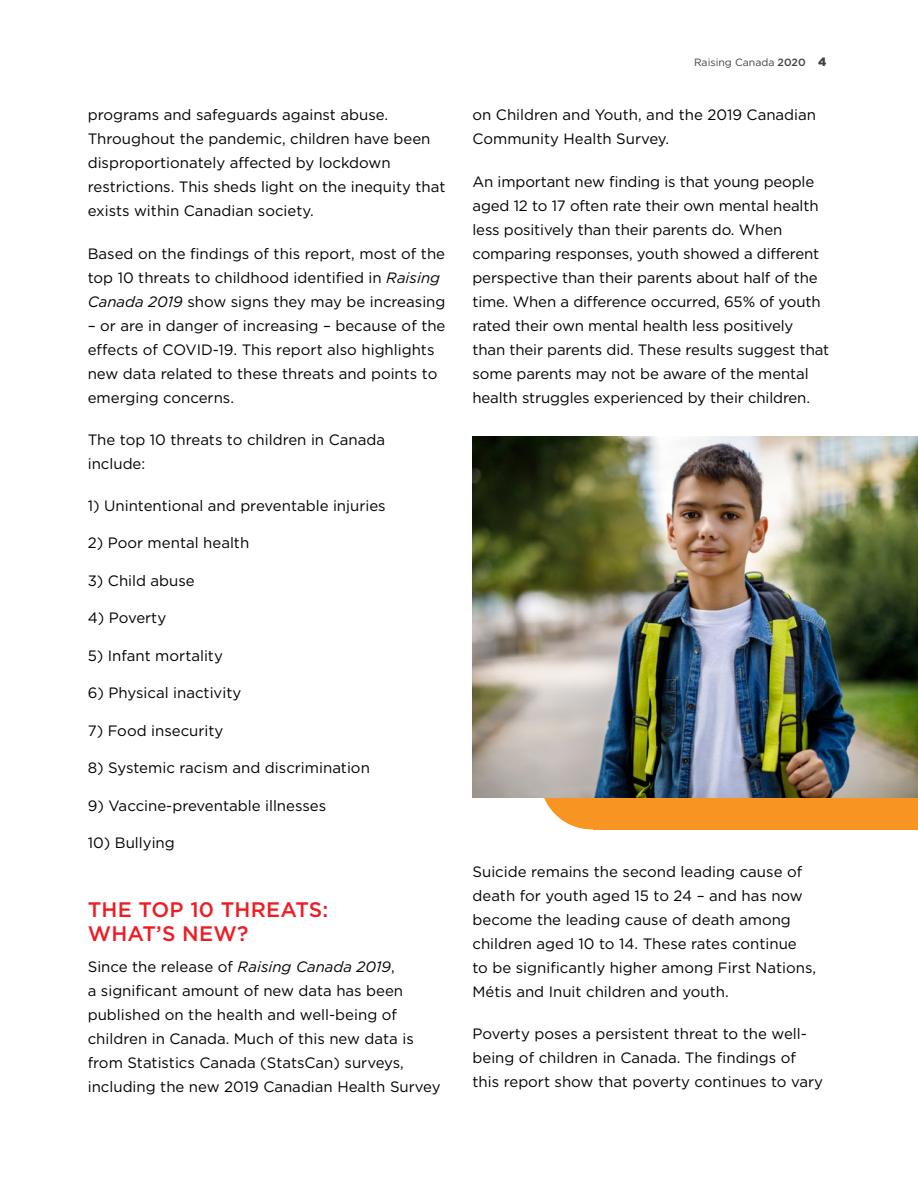
<style>
.page{position:relative;width:918px;height:1188px;background:#fff}
.page>*{position:absolute;margin:0;border:0;box-sizing:border-box;transform-origin:0 0}
.Subhead{font:500 21px/24px "Gotham HTF";letter-spacing:.01em;color:#ed1d24}
.body{font:15px/24px "Gotham HTF";color:#000}
.t1{font:10.5px "Gotham HTF";color:#414042}
.s1{font-style:italic}
.s2{font-weight:500}
.s3{font-weight:900;font-size:12px}
</style>
<div class="page">
<div style="left:540px;top:726px;width:104px;height:103px;background:#f89522;border-radius:50%"></div>
<div style="left:593px;top:771px;width:325px;height:59px;background:#f89522"></div>
<img style="left:472px;top:436px;width:446px;height:362px">
<p class="body" style="left:88px;top:103px;width:359px">programs and safeguards against abuse.<br>Throughout the pandemic, children have been disproportionately affected by lockdown restrictions. This sheds light on the inequity that exists within Canadian society.</p>
<p class="body" style="left:88px;top:241px;width:359px">Based on the findings of this report, most of the top 10 threats to childhood identified in <span class="s1">Raising<br>Canada 2019</span> show signs they may be increasing</p>
<p class="body" style="left:88px;top:313px;width:359px">– or are in danger of increasing – because of the effects of COVID-19. This report also highlights new data related to these threats and points to emerging concerns.</p>
<p class="body" style="left:88px;top:427px;width:299px">The top 10 threats to children in Canada include:</p>
<p class="body" style="left:88px;top:493px;width:300px">1) Unintentional and preventable injuries</p>
<p class="body" style="left:88px;top:531px;width:163px">2) Poor mental health</p>
<p class="body" style="left:88px;top:568px;width:109px">3) Child abuse</p>
<p class="body" style="left:88px;top:606px;width:80px">4) Poverty</p>
<p class="body" style="left:88px;top:643px;width:137px">5) Infant mortality</p>
<p class="body" style="left:88px;top:681px;width:155px">6) Physical inactivity</p>
<p class="body" style="left:88px;top:718px;width:137px">7) Food insecurity</p>
<p class="body" style="left:88px;top:756px;width:284px">8) Systemic racism and discrimination</p>
<p class="body" style="left:88px;top:793px;width:240px">9) Vaccine-preventable illnesses</p>
<p class="body" style="left:88px;top:831px;width:89px">10) Bullying</p>
<p class="Subhead" style="left:88px;top:897px;width:242px">THE TOP 10 THREATS:<br>WHAT’S NEW?</p>
<p class="body" style="left:88px;top:955px;width:354px">Since the release of <span class="s1">Raising Canada 2019</span>,<br>a significant amount of new data has been published on the health and well-being of children in Canada. Much of this new data is from Statistics Canada (StatsCan) surveys, including the new 2019 Canadian Health Survey</p>
<p class="t1" style="left:694px;top:57px;width:134px">Raising Canada <span class="s2">2020</span> <span class="s3">4</span></p>
<p class="body" style="left:472px;top:103px;width:345px">on Children and Youth, and the 2019 Canadian<br>Community Health Survey.</p>
<p class="body" style="left:472px;top:169px;width:358px">An important new finding is that young people aged 12 to 17 often rate their own mental health less positively than their parents do. When comparing responses, youth showed a different perspective than their parents about half of the time. When a difference occurred, 65% of youth rated their own mental health less positively than their parents did. These results suggest that some parents may not be aware of the mental health struggles experienced by their children.</p>
<p class="body" style="left:472px;top:859px;width:345px">Suicide remains the second leading cause of death for youth aged 15 to 24 – and has now become the leading cause of death among children aged 10 to 14. These rates continue<br>to be significantly higher among First Nations, Métis and Inuit children and youth.</p>
<p class="body" style="left:472px;top:1021px;width:352px">Poverty poses a persistent threat to the well&shy;being of children in Canada. The findings of this report show that poverty continues to vary</p>
</div>
